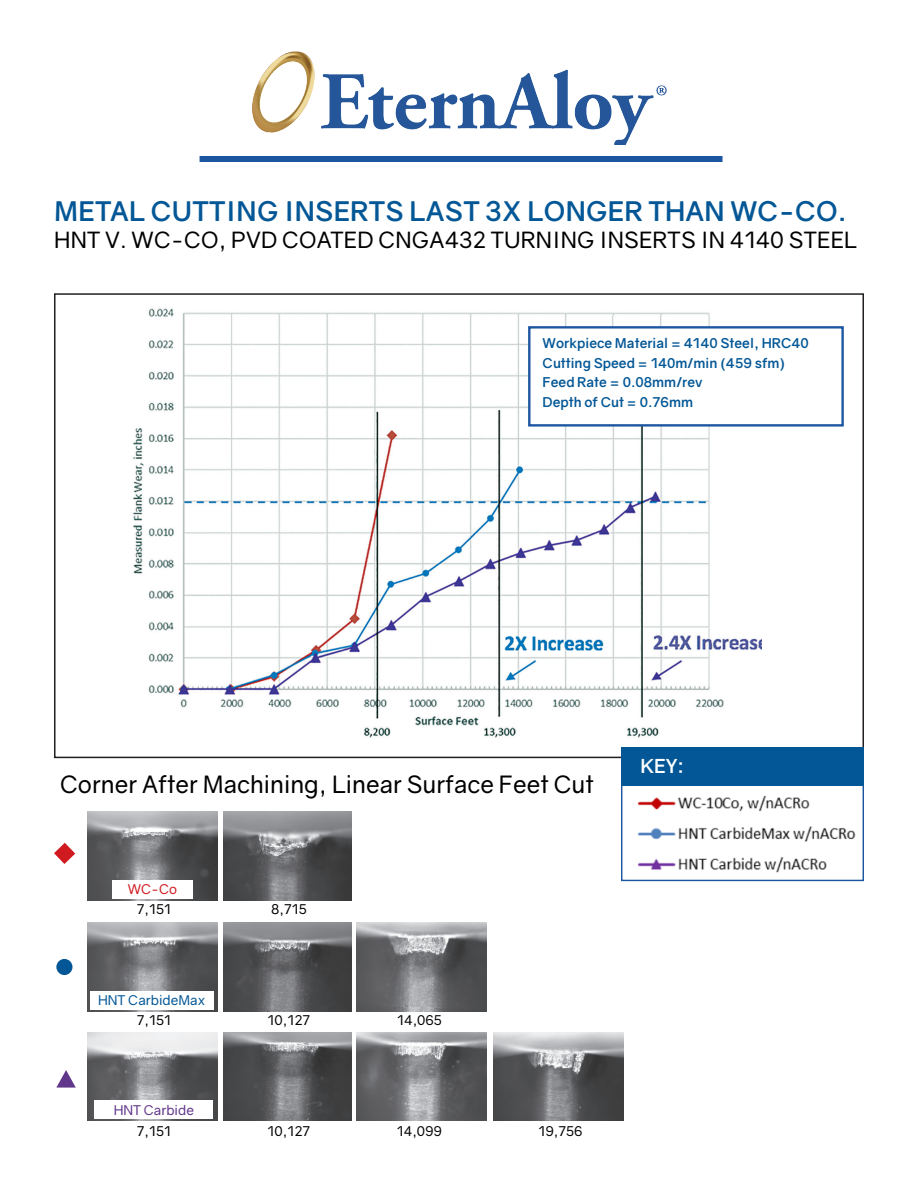
<style>
.page{position:relative;width:918px;height:1188px;background:#fff}
.page>*{position:absolute;margin:0;border:0;box-sizing:border-box;transform-origin:0 0}
.t1{font:700 27px "Gravity";letter-spacing:.01em;color:#035796}
.t2{font:24px "Gravity";color:#010101}
.t3{font:22.5px "Gravity";letter-spacing:.01em;color:#010101}
.t4{font:700 19.2px "Gravity";color:#fff}
.t5{font:700 13.5px "Gravity";color:#035796}
.t6{font:13.5px "Gravity";color:#010101}
.t7{font:13.5px "Gravity";color:#035796}
.t8{font:13.5px "Gravity";color:#61378b}
.t9{font:13.5px "Gravity";color:#cf1a20}
</style>
<div class="page">
<img style="left:637px;top:795px;width:219px;height:78px">
<div style="left:621px;top:779px;width:243px;height:102px;border:1px solid #1c56a1"></div>
<div style="left:621px;top:747px;width:243px;height:38px;background:#035796"></div>
<img style="left:87px;top:811px;width:131px;height:89px">
<img style="left:87px;top:923px;width:131px;height:88px">
<img style="left:87px;top:1032px;width:131px;height:89px">
<img style="left:223px;top:811px;width:128px;height:89px">
<img style="left:223px;top:923px;width:128px;height:88px">
<img style="left:223px;top:1032px;width:128px;height:89px">
<img style="left:356px;top:923px;width:131px;height:88px">
<img style="left:356px;top:1032px;width:131px;height:89px">
<img style="left:493px;top:1032px;width:131px;height:89px">
<div style="left:112px;top:880px;width:81px;height:19px;background:#fff"></div>
<div style="left:90px;top:991px;width:123px;height:19px;background:#fff"></div>
<div style="left:94px;top:1101px;width:119px;height:18px;background:#fff"></div>
<svg style="left:54px;top:843px;width:21px;height:21px"></svg>
<div style="left:56px;top:959px;width:16px;height:16px;background:#035796;border-radius:50%"></div>
<svg style="left:56px;top:1070px;width:20px;height:18px"></svg>
<img style="left:252px;top:52px;width:414px;height:93px">
<div style="left:200px;top:156px;width:523px;height:6px;background:#1c56a1"></div>
<img style="left:133px;top:308px;width:628px;height:430px">
<div style="left:528px;top:326px;width:316px;height:101px;background:#fff;border:2px solid #1c56a1"></div>
<p class="t1" style="left:54px;top:194px;width:794px">METAL CUTTING INSERTS LAST 3X LONGER THAN WC-CO.</p>
<p class="t3" style="left:54px;top:226px;width:805px">HNT V. WC-CO, PVD COATED CNGA432 TURNING INSERTS IN 4140 STEEL</p>
<p class="t5" style="left:543px;top:335px;width:268px">Workpiece Material = 4140 Steel, HRC40</p>
<p class="t5" style="left:543px;top:354px;width:244px">Cutting Speed = 140m/min (459 sfm)</p>
<p class="t5" style="left:543px;top:374px;width:161px">Feed Rate = 0.08mm/rev</p>
<p class="t5" style="left:543px;top:394px;width:152px">Depth of Cut = 0.76mm</p>
<p class="t2" style="left:60px;top:769px;width:535px">Corner After Machining, Linear Surface Feet Cut</p>
<p class="t9" style="left:128px;top:881px;width:51px">WC-Co</p>
<p class="t6" style="left:137px;top:901px;width:36px">7,151</p>
<p class="t6" style="left:271px;top:901px;width:37px">8,715</p>
<p class="t7" style="left:98px;top:992px;width:109px">HNT CarbideMax</p>
<p class="t6" style="left:137px;top:1012px;width:36px">7,151</p>
<p class="t6" style="left:268px;top:1012px;width:44px">10,127</p>
<p class="t6" style="left:397px;top:1012px;width:46px">14,065</p>
<p class="t8" style="left:114px;top:1101px;width:82px">HNT Carbide</p>
<p class="t6" style="left:137px;top:1123px;width:36px">7,151</p>
<p class="t6" style="left:268px;top:1123px;width:44px">10,127</p>
<p class="t6" style="left:397px;top:1123px;width:47px">14,099</p>
<p class="t6" style="left:538px;top:1123px;width:46px">19,756</p>
<p class="t4" style="left:640px;top:754px;width:45px">KEY:</p>
</div>
